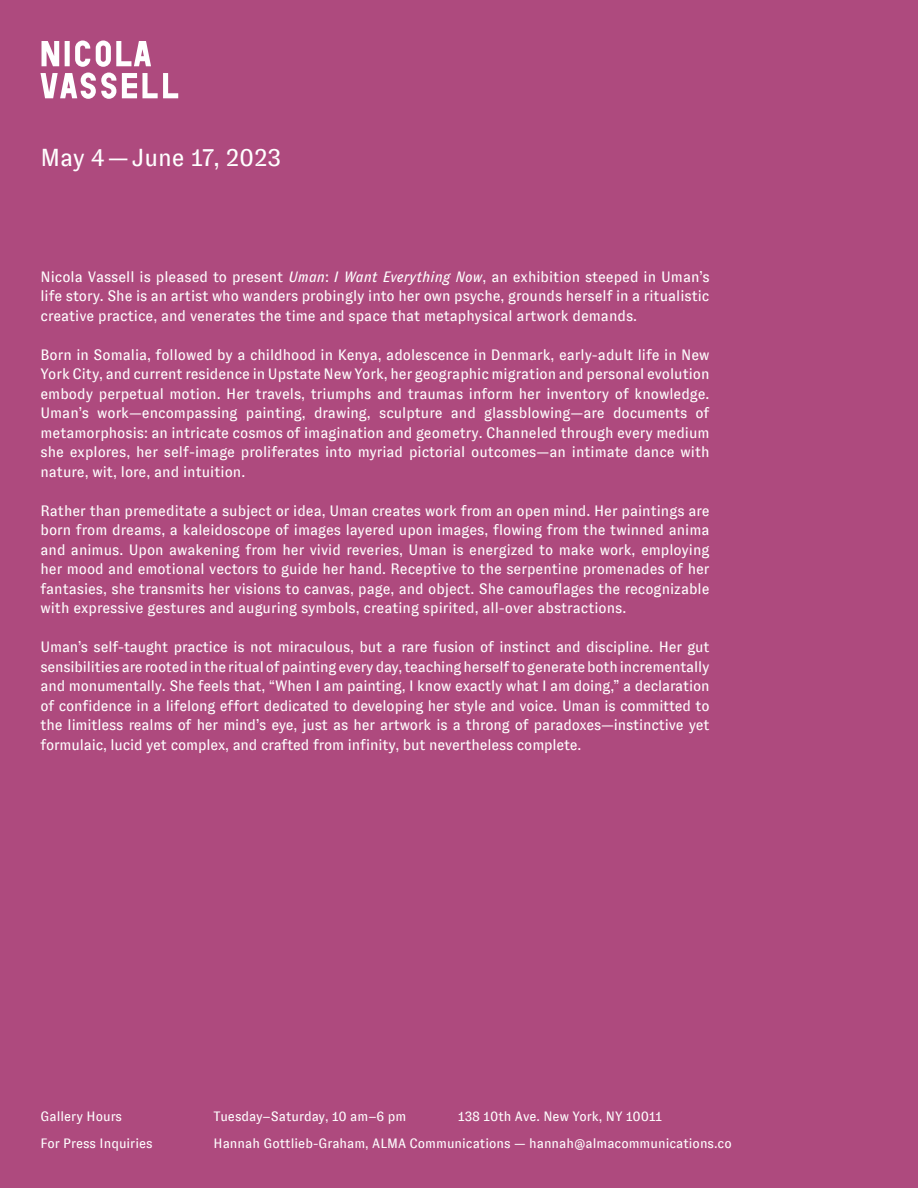
<style>
.page{position:relative;width:918px;height:1188px;background:#ae4a7e}
.page>*{position:absolute;margin:0;border:0;box-sizing:border-box;transform-origin:0 0}
.t1{font:24.45px "GT Zirkon";color:#fff}
.t2{font:15px/19.5px "GT Zirkon";color:#fff;text-align:justify}
.t3{font:13.5px/26.5px "GT Zirkon";color:#fff}
.s1{font-family:"GT Zirkon Trial";font-style:italic}
</style>
<div class="page">
<svg style="left:42px;top:41px;width:109px;height:26px"></svg>
<svg style="left:40px;top:73px;width:138px;height:26px"></svg>
<h1 class="t1" style="left:40px;top:144px;width:242px">May 4 — June 17, 2023</h1>
<p class="t2" style="left:40px;top:267px;width:671px">Nicola Vassell is pleased to present <span class="s1">Uman</span>: <span class="s1">I Want Everything Now</span>, an exhibition steeped in Uman’s life story. She is an artist who wanders probingly into her own psyche, grounds herself in a ritualistic creative practice, and venerates the time and space that metaphysical artwork demands.</p>
<p class="t2" style="left:40px;top:345px;width:671px">Born in Somalia, followed by a childhood in Kenya, adolescence in Denmark, early-adult life in New York City, and current residence in Upstate New York, her geographic migration and personal evolution embody perpetual motion. Her travels, triumphs and traumas inform her inventory of knowledge.<br>Uman’s work—encompassing painting, drawing, sculpture and glassblowing—are documents of metamorphosis: an intricate cosmos of imagination and geometry. Channeled through every medium she explores, her self-image proliferates into myriad pictorial outcomes—an intimate dance with nature, wit, lore, and intuition.</p>
<p class="t2" style="left:40px;top:501px;width:671px">Rather than premeditate a subject or idea, Uman creates work from an open mind. Her paintings are born from dreams, a kaleidoscope of images layered upon images, flowing from the twinned anima and animus. Upon awakening from her vivid reveries, Uman is energized to make work, employing her mood and emotional vectors to guide her hand. Receptive to the serpentine promenades of her fantasies, she transmits her visions to canvas, page, and object. She camouflages the recognizable with expressive gestures and auguring symbols, creating spirited, all-over abstractions.</p>
<p class="t2" style="left:40px;top:638px;width:671px">Uman’s self-taught practice is not miraculous, but a rare fusion of instinct and discipline. Her gut sensibilities are rooted in the ritual of painting every day, teaching herself to generate both incrementally and monumentally. She feels that, “When I am painting, I know exactly what I am doing,” a declaration of confidence in a lifelong effort dedicated to developing her style and voice. Uman is committed to the limitless realms of her mind’s eye, just as her artwork is a throng of paradoxes—instinctive yet formulaic, lucid yet complex, and crafted from infinity, but nevertheless complete.</p>
<p class="t3" style="left:40px;top:1103px;width:114px">Gallery Hours<br>For Press Inquiries</p>
<p class="t3" style="left:214px;top:1103px;width:520px">Tuesday–Saturday, 10 am–6 pm<br>Hannah Gottlieb-Graham, ALMA Communications — hannah@almacommunications.co</p>
<p class="t3" style="left:458px;top:1103px;width:205px">138 10th Ave. New York, NY 10011</p>
</div>
